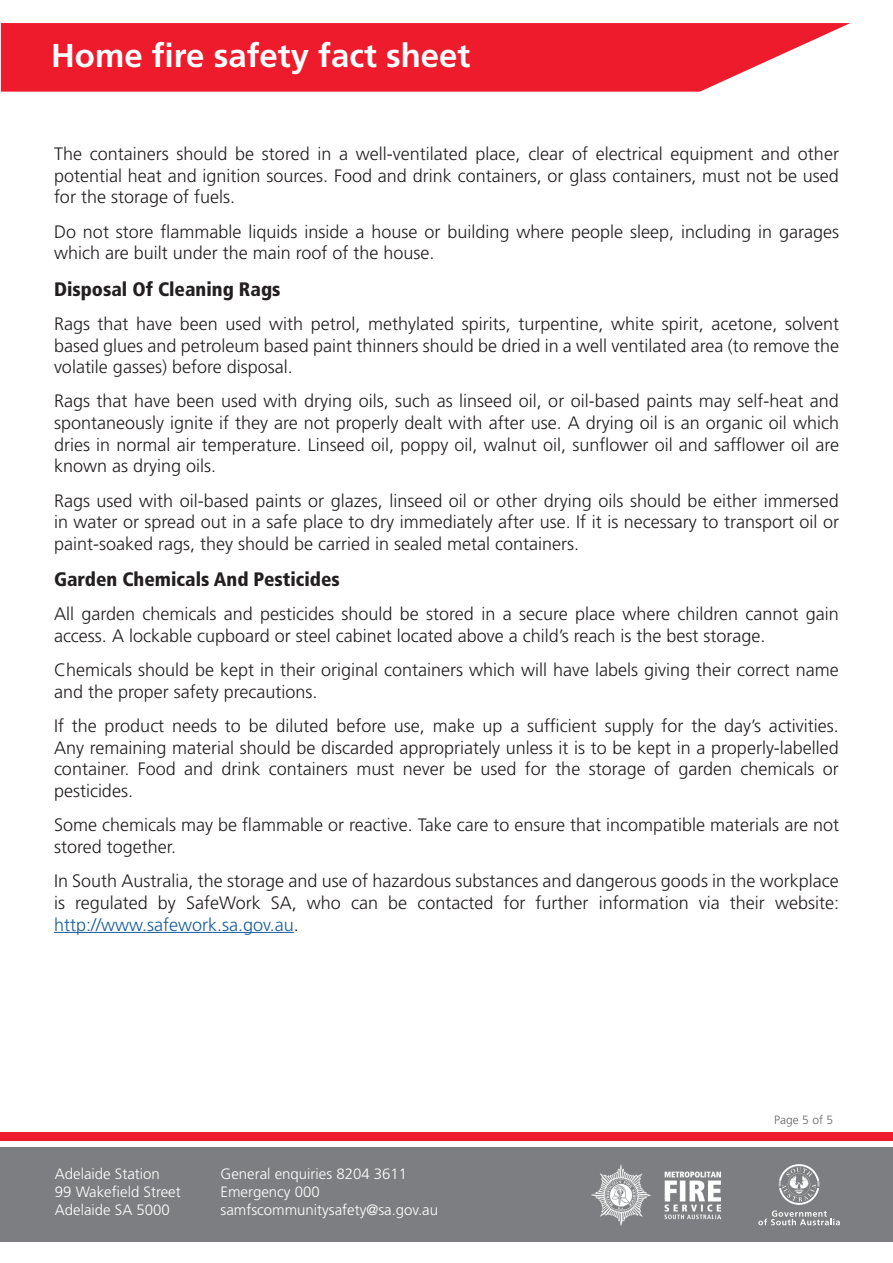
<style>
.page{position:relative;width:893px;height:1263px;background:#fff}
.page>*{position:absolute;margin:0;border:0;box-sizing:border-box;transform-origin:0 0}
.t1{font:700 33px "Frutiger LT Std";color:#fff}
.Paragraph_Style_1{font:900 condensed 19.5px "Frutiger LT Std";color:#231f20}
.Paragraph_Style_1-2{font:300 18px/21.6px "Frutiger LT Std";color:#231f20;text-align:justify}
.t2{font:300 15px/18px "Frutiger LT Std";color:#fff}
.t3{font:300 12px "Frutiger LT Std";color:#67676a}
.s1{color:#175d9e}
</style>
<div class="page">
<div style="left:1px;top:1132px;width:892px;height:8px;background:#ee1b2c"></div>
<div style="left:0;top:1147px;width:893px;height:94px;background:#7c7e81"></div>
<img style="left:591px;top:1165px;width:129px;height:60px">
<svg style="left:758px;top:1164px;width:82px;height:61px"></svg>
<svg style="left:1px;top:23px;width:849px;height:69px;background:#ef303f"></svg>
<hr style="left:54px;top:932px;width:240px;height:1px;background:#175d9e">
<h1 class="t1" style="left:51px;top:36px;width:421px">Home fire safety fact sheet</h1>
<p class="Paragraph_Style_1-2" style="left:54px;top:143px;width:786px">The containers should be stored in a well-ventilated place, clear of electrical equipment and other potential heat and ignition sources. Food and drink containers, or glass containers, must not be used for the storage of fuels.</p>
<p class="Paragraph_Style_1-2" style="left:54px;top:221px;width:787px">Do not store flammable liquids inside a house or building where people sleep, including in garages which are built under the main roof of the house.</p>
<p class="Paragraph_Style_1" style="left:54px;top:277px;width:228px">Disposal Of Cleaning Rags</p>
<p class="Paragraph_Style_1-2" style="left:54px;top:313px;width:786px">Rags that have been used with petrol, methylated spirits, turpentine, white spirit, acetone, solvent based glues and petroleum based paint thinners should be dried in a well ventilated area (to remove the volatile gasses) before disposal.</p>
<p class="Paragraph_Style_1-2" style="left:54px;top:391px;width:786px">Rags that have been used with drying oils, such as linseed oil, or oil-based paints may self-heat and spontaneously ignite if they are not properly dealt with after use. A drying oil is an organic oil which dries in normal air temperature. Linseed oil, poppy oil, walnut oil, sunflower oil and safflower oil are known as drying oils.</p>
<p class="Paragraph_Style_1-2" style="left:54px;top:490px;width:787px">Rags used with oil-based paints or glazes, linseed oil or other drying oils should be either immersed in water or spread out in a safe place to dry immediately after use. If it is necessary to transport oil or paint-soaked rags, they should be carried in sealed metal containers.</p>
<p class="Paragraph_Style_1" style="left:54px;top:567px;width:287px">Garden Chemicals And Pesticides</p>
<p class="Paragraph_Style_1-2" style="left:54px;top:604px;width:786px">All garden chemicals and pesticides should be stored in a secure place where children cannot gain access. A lockable cupboard or steel cabinet located above a child’s reach is the best storage.</p>
<p class="Paragraph_Style_1-2" style="left:54px;top:659px;width:786px">Chemicals should be kept in their original containers which will have labels giving their correct name and the proper safety precautions.</p>
<p class="Paragraph_Style_1-2" style="left:54px;top:715px;width:786px">If the product needs to be diluted before use, make up a sufficient supply for the day’s activities.<br>Any remaining material should be discarded appropriately unless it is to be kept in a properly-labelled container. Food and drink containers must never be used for the storage of garden chemicals or pesticides.</p>
<p class="Paragraph_Style_1-2" style="left:54px;top:815px;width:786px">Some chemicals may be flammable or reactive. Take care to ensure that incompatible materials are not stored together.</p>
<p class="Paragraph_Style_1-2" style="left:54px;top:871px;width:786px">In South Australia, the storage and use of hazardous substances and dangerous goods in the workplace is regulated by SafeWork SA, who can be contacted for further information via their website: <span class="s1">http://www.safework.sa.gov.au</span>.</p>
<p class="t2" style="left:55px;top:1165px;width:127px">Adelaide Station<br>99 Wakefield Street<br>Adelaide SA 5000</p>
<p class="t2" style="left:221px;top:1165px;width:219px">General enquiries 8204 3611<br>Emergency 000 samfscommunitysafety@sa.gov.au</p>
<p class="t3" style="left:774px;top:1113px;width:60px">Page 5 of 5</p>
</div>
